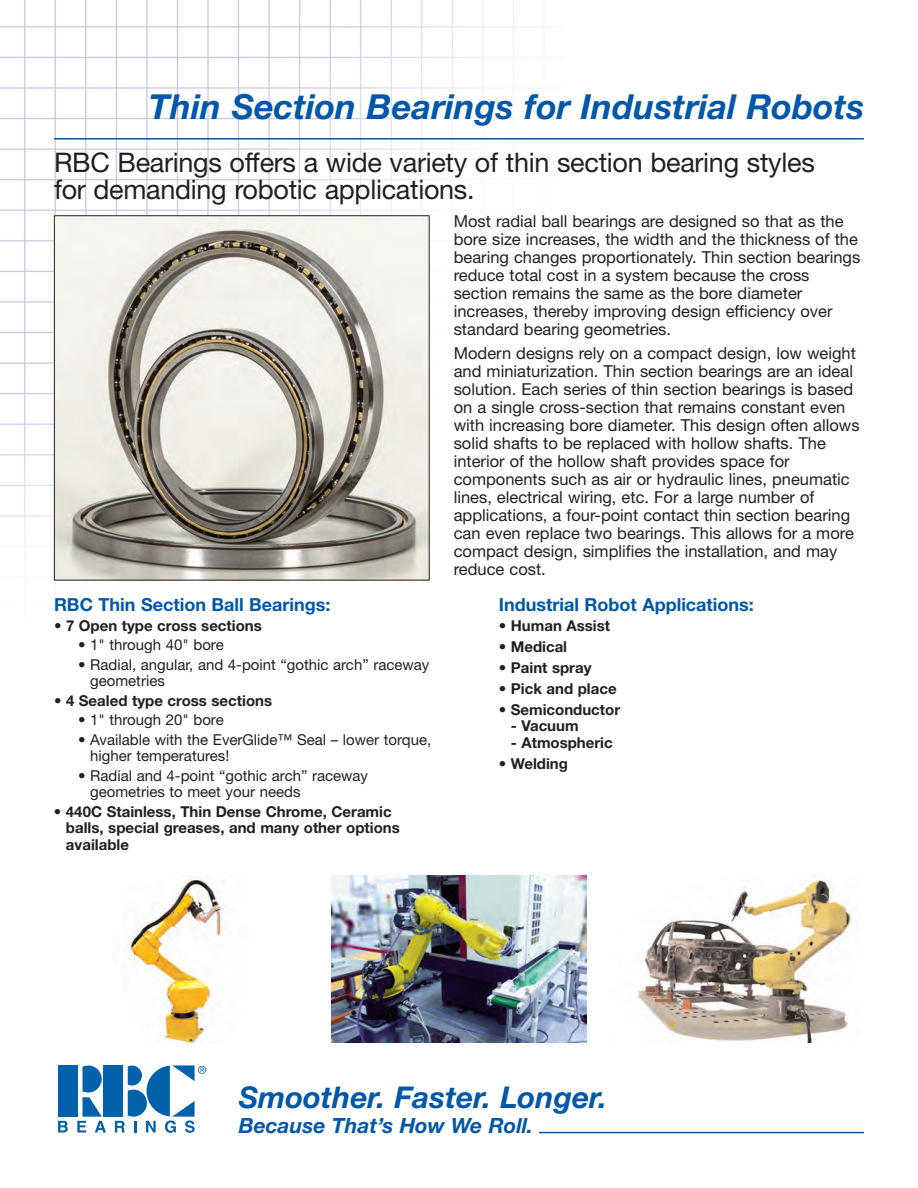
<style>
.page{position:relative;width:918px;height:1188px;background:#fff}
.page>*{position:absolute;margin:0;border:0;box-sizing:border-box;transform-origin:0 0}
.t1{font:italic 700 34.5px "Helvetica Neue";color:#0157a8}
.t2{font:italic 700 30px "Helvetica Neue";color:#0157a8}
.t3{font:27px/27px "Helvetica Neue";letter-spacing:-.01em;color:#231f20}
.t4{font:italic 700 21px "Helvetica Neue";color:#0157a8}
.t5{font:700 18px "Helvetica Neue";color:#0157a8}
.t6{font:16.5px/18px "Helvetica Neue";color:#231f20}
.t7{font:700 15px/16.5px "Helvetica Neue";color:#231f20}
.t8{font:15px/16.5px "Helvetica Neue";color:#231f20}
.s1{font-weight:700}
</style>
<div class="page">
<img style="left:0;top:0;width:515px;height:581px">
<div style="left:58px;top:1065px;width:20px;height:52px;background:#0161aa"></div>
<div style="left:103px;top:1065px;width:20px;height:52px;background:#0161aa"></div>
<svg style="left:58px;top:1121px;width:10px;height:11px"></svg>
<svg style="left:77px;top:1065px;width:29px;height:67px"></svg>
<svg style="left:115px;top:1065px;width:91px;height:68px"></svg>
<img style="left:128px;top:878px;width:100px;height:165px">
<img style="left:332px;top:876px;width:254px;height:167px">
<img style="left:637px;top:879px;width:214px;height:164px">
<hr style="left:54px;top:138px;width:810px;height:2px;background:#0157a8">
<hr style="left:539px;top:1132px;width:325px;height:1px;background:#0157a8">
<img style="left:56px;top:217px;width:372px;height:361px">
<div style="left:54px;top:215px;width:376px;height:365px;border:1px solid #231f20"></div>
<h1 class="t1" style="left:149px;top:94px;width:717px">Thin Section Bearings for Industrial Robots</h1>
<h3 class="t3" style="left:54px;top:151px;width:762px">RBC Bearings offers a wide variety of thin section bearing styles for demanding robotic applications.</h3>
<p class="t5" style="left:54px;top:599px;width:278px">RBC Thin Section Ball Bearings:</p>
<p class="t7" style="left:54px;top:619px;width:209px">• 7 Open type cross sections</p>
<p class="t8" style="left:78px;top:638px;width:147px"><span class="s1">•</span> 1" through 40" bore</p>
<p class="t8" style="left:90px;top:658px;width:341px;text-indent:-12px"><span class="s1">•</span> Radial, angular, and 4-point “gothic arch” raceway geometries</p>
<p class="t7" style="left:54px;top:694px;width:220px">• 4 Sealed type cross sections</p>
<p class="t8" style="left:78px;top:713px;width:147px"><span class="s1">•</span> 1" through 20" bore</p>
<p class="t8" style="left:90px;top:733px;width:343px;text-indent:-12px"><span class="s1">•</span> Available with the EverGlide™ Seal – lower torque, higher temperatures!</p>
<p class="t8" style="left:90px;top:769px;width:279px;text-indent:-12px"><span class="s1">•</span> Radial and 4-point “gothic arch” raceway geometries to meet your needs</p>
<p class="t7" style="left:66px;top:805px;width:335px;text-indent:-12px">• 440C Stainless, Thin Dense Chrome, Ceramic balls, special greases, and many other options available</p>
<p class="t6" style="left:454px;top:214px;width:408px">Most radial ball bearings are designed so that as the bore size increases, the width and the thickness of the bearing changes proportionately. Thin section bearings reduce total cost in a system because the cross section remains the same as the bore diameter increases, thereby improving design efficiency over standard bearing geometries.</p>
<p class="t6" style="left:454px;top:346px;width:407px">Modern designs rely on a compact design, low weight and miniaturization. Thin section bearings are an ideal solution. Each series of thin section bearings is based on a single cross-section that remains constant even with increasing bore diameter. This design often allows solid shafts to be replaced with hollow shafts. The interior of the hollow shaft provides space for components such as air or hydraulic lines, pneumatic lines, electrical wiring, etc. For a large number of applications, a four-point contact thin section bearing can even replace two bearings. This allows for a more compact design, simplifies the installation, and may reduce cost.</p>
<p class="t5" style="left:499px;top:599px;width:257px">Industrial Robot Applications:</p>
<p class="t7" style="left:499px;top:619px;width:113px">• Human Assist</p>
<p class="t7" style="left:499px;top:640px;width:70px">• Medical</p>
<p class="t7" style="left:499px;top:661px;width:94px">• Paint spray</p>
<p class="t7" style="left:499px;top:682px;width:119px">• Pick and place</p>
<p class="t7" style="left:499px;top:703px;width:123px">• Semiconductor</p>
<p class="t7" style="left:511px;top:719px;width:69px">- Vacuum</p>
<p class="t7" style="left:511px;top:736px;width:104px">- Atmospheric</p>
<p class="t7" style="left:499px;top:757px;width:71px">• Welding</p>
<h2 class="t2" style="left:239px;top:1086px;width:370px">Smoother. Faster. Longer.</h2>
<p class="t4" style="left:239px;top:1118px;width:296px">Because That’s How We Roll.</p>
</div>
